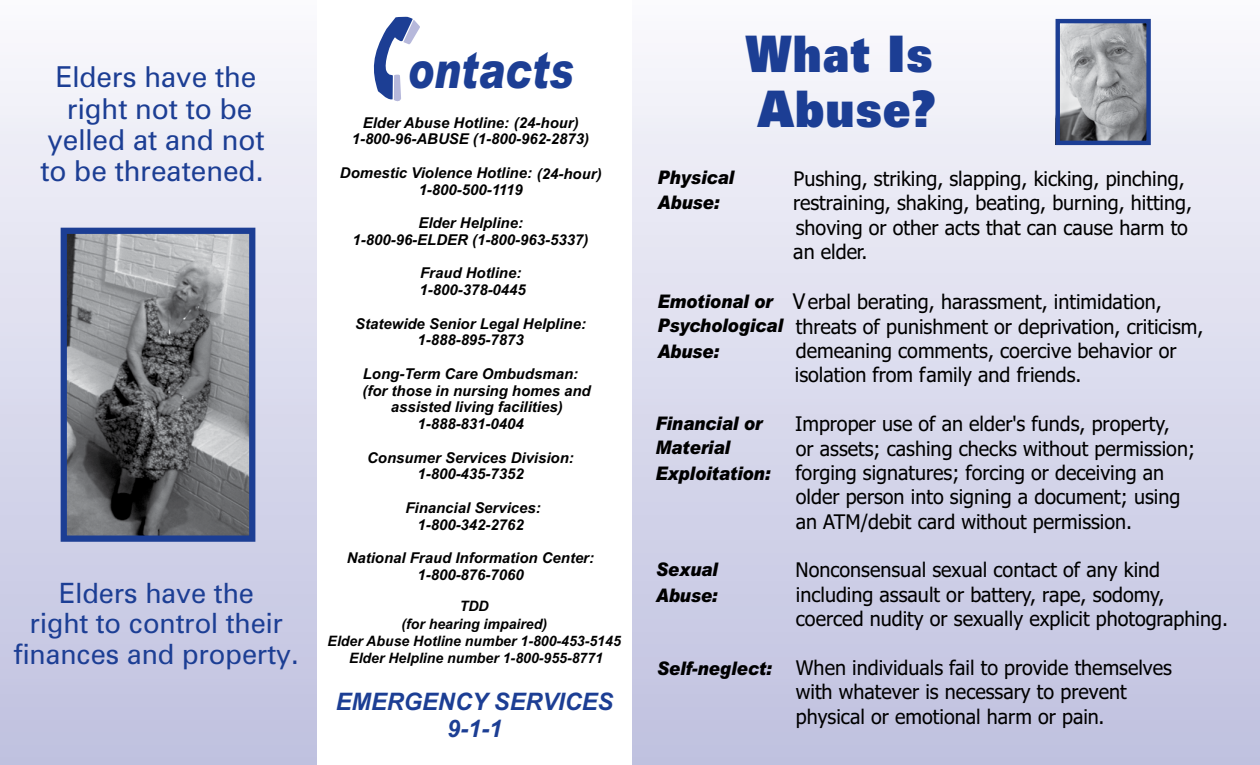
<style>
.page{position:relative;width:1260px;height:765px;background:#fff}
.page>*{position:absolute;margin:0;border:0;box-sizing:border-box;transform-origin:0 0}
.t1{font:italic 900 50.88px "Arial";color:#1c3e94;scale:.78 1}
.t2{font:900 50.5px/54.9px "Zurich BT";color:#1c3e94;scale:.89 1}
.t3{font:28.88px/31.4px "Zurich BT";color:#1c3e94;text-align:center}
.t4{font:28px/30.5px "Zurich BT";color:#1c3e94;text-align:center}
.t5{font:italic 700 24.12px/27px "Arial";color:#1c3e94;text-align:center}
.t6{font:20.12px/24.4px "Tahoma";color:#000}
.t7{font:italic 900 18.75px/25.2px "Arial";letter-spacing:-.01em;color:#000;scale:.9 1}
.t8{font:italic 700 15px/16.8px "Arial";color:#000;text-align:center}
.t9{font:italic 700 14.38px/17.2px "Arial";color:#000;text-align:center}
.s1{font-size:21.5px}
</style>
<div class="page">
<div style="left:0;top:0;width:1260px;height:765px;background:linear-gradient(to bottom,#f9f8fc,#bec0df)"></div>
<div style="left:317px;top:0;width:314px;height:765px;background:#fff"></div>
<svg style="left:373px;top:17px;width:47px;height:85px"></svg>
<img style="left:68px;top:235px;width:180px;height:300px">
<img style="left:1061px;top:24px;width:85px;height:116px">
<div style="left:1056px;top:19px;width:95px;height:126px;border:4px solid #1c3e94"></div>
<div style="left:61px;top:228px;width:194px;height:314px;border:6px solid #1c3e94"></div>
<h3 class="t3" style="left:40px;top:61px;width:226px">Elders have the right not to be yelled at and not to be threatened.</h3>
<h3 class="t4" style="left:14px;top:577px;width:286px">Elders have the<br>right to control their finances and property.</h3>
<h1 class="t1" style="left:407px;top:38px;width:214px">ontacts</h1>
<p class="t8" style="left:352px;top:114px;width:239px">Elder Abuse Hotline: (24-hour)<br>1-800-96-ABUSE (1-800-962-2873)</p>
<p class="t8" style="left:340px;top:165px;width:263px">Domestic Violence Hotline: (24-hour)<br>1-800-500-1119</p>
<p class="t8" style="left:353px;top:215px;width:237px">Elder Helpline:<br>1-800-96-ELDER (1-800-963-5337)</p>
<p class="t8" style="left:420px;top:265px;width:108px;text-align:left">Fraud Hotline:<br>1-800-378-0445</p>
<p class="t8" style="left:355px;top:316px;width:232px">Statewide Senior Legal Helpline:<br>1-888-895-7873</p>
<p class="t8" style="left:363px;top:366px;width:217px">Long-Term Care Ombudsman:</p>
<p class="t8" style="left:363px;top:382px;width:230px">(for those in nursing homes and</p>
<p class="t8" style="left:391px;top:399px;width:173px">assisted living facilities)</p>
<p class="t8" style="left:417px;top:416px;width:108px">1-888-831-0404</p>
<p class="t8" style="left:367px;top:450px;width:208px">Consumer Services Division:<br>1-800-435-7352</p>
<p class="t8" style="left:405px;top:500px;width:137px">Financial Services:<br>1-800-342-2762</p>
<p class="t8" style="left:347px;top:550px;width:249px">National Fraud Information Center:<br>1-800-876-7060</p>
<p class="t9" style="left:328px;top:598px;width:295px">TDD<br>(for hearing impaired)<br>Elder Abuse Hotline number 1-800-453-5145<br>Elder Helpline number 1-800-955-8771</p>
<p class="t5" style="left:336px;top:689px;width:279px">EMERGENCY SERVICES<br>9-1-1</p>
<h2 class="t2" style="left:745px;top:26px;width:217px">What Is<br>Abuse?</h2>
<p class="t7" style="left:658px;top:165px;width:87px;line-height:24.4px">Physical<br>Abuse:</p>
<p class="t7" style="left:657px;top:288px;width:141px">Emotional or<br>Psychological<br>Abuse:</p>
<p class="t7" style="left:655px;top:410px;width:129px">Financial or<br>Material<br>Exploitation:</p>
<p class="t7" style="left:656px;top:556px;width:70px;line-height:25.9px">Sexual<br>Abuse:</p>
<p class="t7" style="left:657px;top:655px;width:129px">Self-neglect:</p>
<p class="t6" style="left:793px;top:165px;width:400px">Pushing, striking, slapping, kicking, pinching, restraining, shaking, beating, burning, hitting, shoving or other acts that can cause harm to an elder.</p>
<p class="t6" style="left:793px;top:288px;width:412px"><span class="s1">V</span>erbal berating, harassment, intimidation, threats of punishment or deprivation, criticism, demeaning comments, coercive behavior or isolation from family and friends.</p>
<p class="t6" style="left:795px;top:411px;width:401px">Improper use of an elder's funds, property,<br>or assets; cashing checks without permission; forging signatures; forcing or deceiving an older person into signing a document; using an ATM/debit card without permission.</p>
<p class="t6" style="left:795px;top:557px;width:434px">Nonconsensual sexual contact of any kind including assault or battery, rape, sodomy, coerced nudity or sexually explicit photographing.</p>
<p class="t6" style="left:796px;top:654px;width:378px">When individuals fail to provide themselves with whatever is necessary to prevent physical or emotional harm or pain.</p>
</div>
